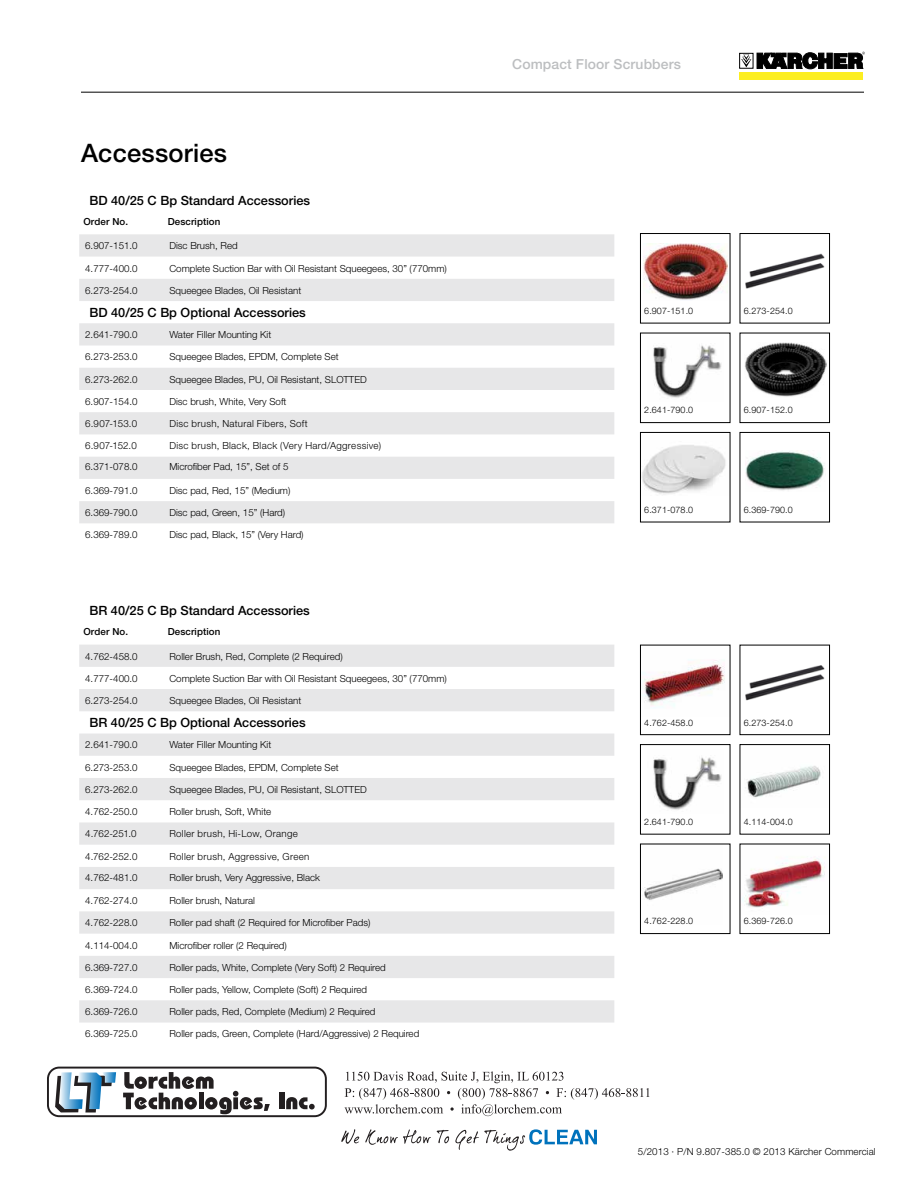
<style>
.page{position:relative;width:918px;height:1188px;background:#fff}
.page>*{position:absolute;margin:0;border:0;box-sizing:border-box;transform-origin:0 0}
.t1{font:500 25.5px "Helvetica Neue LT Pro";letter-spacing:.01em;color:#000}
.t2{font:500 13.8px "Helvetica Neue LT";letter-spacing:.01em;color:#bcbec0}
.t3{font:500 12.75px "Helvetica Neue LT Pro";color:#000}
.t4{font:300 9.75px "Helvetica Neue LT";color:#000}
.t5{font:300 9.75px "Helvetica Neue LT";letter-spacing:.03em;color:#000}
.t6{font:300 9.75px "Helvetica Neue LT Pro";letter-spacing:.01em;color:#000}
.t7{font:500 9.75px "Helvetica Neue LT Pro";letter-spacing:.01em;color:#000}
.t8{font:300 9px "Helvetica Neue LT Pro";letter-spacing:.01em;color:#000}
</style>
<div class="page">
<div style="left:739px;top:53px;width:14px;height:15px;border:1px solid #000"></div>
<div style="left:739px;top:72px;width:124px;height:8px;background:#fcee21"></div>
<svg style="left:741px;top:54px;width:10px;height:13px"></svg>
<svg style="left:757px;top:52px;width:108px;height:18px;background:#3d3d3d"></svg>
<hr style="left:81px;top:92px;width:783px;height:1px;background:#000">
<svg style="left:79px;top:234px;width:535px;height:289px;fill:#e7e7e8"></svg>
<svg style="left:79px;top:645px;width:535px;height:378px;fill:#e7e7e8"></svg>
<img style="left:643px;top:244px;width:84px;height:56px">
<div style="left:640px;top:233px;width:90px;height:90px;border:1px solid #000"></div>
<img style="left:642px;top:660px;width:83px;height:47px">
<div style="left:640px;top:645px;width:90px;height:90px;border:1px solid #000"></div>
<img style="left:745px;top:253px;width:80px;height:36px">
<div style="left:740px;top:233px;width:90px;height:90px;border:1px solid #000"></div>
<img style="left:745px;top:665px;width:80px;height:36px">
<div style="left:740px;top:645px;width:90px;height:90px;border:1px solid #000"></div>
<img style="left:653px;top:345px;width:69px;height:53px">
<div style="left:640px;top:333px;width:90px;height:90px;border:1px solid #000"></div>
<img style="left:653px;top:757px;width:69px;height:53px">
<img style="left:642px;top:445px;width:84px;height:50px">
<div style="left:640px;top:432px;width:90px;height:90px;border:1px solid #000"></div>
<img style="left:644px;top:868px;width:79px;height:32px">
<div style="left:640px;top:844px;width:90px;height:90px;border:1px solid #000"></div>
<img style="left:745px;top:342px;width:81px;height:55px">
<div style="left:740px;top:333px;width:90px;height:90px;border:1px solid #000"></div>
<img style="left:745px;top:766px;width:76px;height:32px">
<img style="left:746px;top:451px;width:79px;height:40px">
<div style="left:740px;top:432px;width:90px;height:90px;border:1px solid #000"></div>
<img style="left:742px;top:858px;width:83px;height:50px">
<div style="left:740px;top:844px;width:90px;height:90px;border:1px solid #000"></div>
<svg style="left:47px;top:1067px;width:280px;height:50px"></svg>
<svg style="left:345px;top:1071px;width:305px;height:45px"></svg>
<svg style="left:341px;top:1129px;width:18px;height:15px"></svg>
<svg style="left:365px;top:1129px;width:66px;height:16px"></svg>
<svg style="left:437px;top:1130px;width:12px;height:13px"></svg>
<svg style="left:455px;top:1129px;width:142px;height:22px"></svg>
<h1 class="t1" style="left:81px;top:137px;width:148px">Accessories</h1>
<h3 class="t3" style="left:89px;top:193px;width:222px">BD 40/25 C Bp Standard Accessories</h3>
<p class="t7" style="left:83px;top:216px;width:46px">Order No.</p>
<p class="t7" style="left:168px;top:216px;width:54px">Description</p>
<p class="t4" style="left:85px;top:240px;width:54px">6.907-151.0</p>
<p class="t4" style="left:169px;top:240px;width:70px">Disc Brush, Red</p>
<p class="t4" style="left:85px;top:262px;width:54px">4.777-400.0</p>
<p class="t4" style="left:169px;top:262px;width:279px">Complete Suction Bar with Oil Resistant Squeegees, 30” (770mm)</p>
<p class="t4" style="left:85px;top:284px;width:54px">6.273-254.0</p>
<p class="t4" style="left:169px;top:284px;width:133px">Squeegee Blades, Oil Resistant</p>
<h3 class="t3" style="left:89px;top:305px;width:218px">BD 40/25 C Bp Optional Accessories</h3>
<p class="t4" style="left:85px;top:329px;width:54px">2.641-790.0</p>
<p class="t4" style="left:169px;top:329px;width:103px">Water Filler Mounting Kit</p>
<p class="t4" style="left:85px;top:351px;width:54px">6.273-253.0</p>
<p class="t4" style="left:169px;top:351px;width:171px">Squeegee Blades, EPDM, Complete Set</p>
<p class="t4" style="left:85px;top:373px;width:54px">6.273-262.0</p>
<p class="t4" style="left:169px;top:373px;width:199px">Squeegee Blades, PU, Oil Resistant, SLOTTED</p>
<p class="t4" style="left:85px;top:395px;width:54px">6.907-154.0</p>
<p class="t4" style="left:169px;top:395px;width:119px">Disc brush, White, Very Soft</p>
<p class="t4" style="left:85px;top:418px;width:53px">6.907-153.0</p>
<p class="t5" style="left:169px;top:418px;width:140px">Disc brush, Natural Fibers, Soft</p>
<p class="t4" style="left:85px;top:440px;width:53px">6.907-152.0</p>
<p class="t5" style="left:169px;top:440px;width:213px">Disc brush, Black, Black (Very Hard/Aggressive)</p>
<p class="t4" style="left:85px;top:461px;width:54px">6.371-078.0</p>
<p class="t4" style="left:169px;top:461px;width:121px">Microfiber Pad, 15”, Set of 5</p>
<p class="t4" style="left:85px;top:484px;width:54px">6.369-791.0</p>
<p class="t4" style="left:169px;top:484px;width:122px">Disc pad, Red, 15” (Medium)</p>
<p class="t4" style="left:85px;top:507px;width:54px">6.369-790.0</p>
<p class="t4" style="left:169px;top:507px;width:117px">Disc pad, Green, 15” (Hard)</p>
<p class="t4" style="left:85px;top:529px;width:54px">6.369-789.0</p>
<p class="t4" style="left:169px;top:529px;width:136px">Disc pad, Black, 15” (Very Hard)</p>
<h3 class="t3" style="left:89px;top:603px;width:222px">BR 40/25 C Bp Standard Accessories</h3>
<p class="t7" style="left:83px;top:626px;width:46px">Order No.</p>
<p class="t7" style="left:168px;top:626px;width:54px">Description</p>
<p class="t4" style="left:85px;top:650px;width:54px">4.762-458.0</p>
<p class="t4" style="left:169px;top:650px;width:175px">Roller Brush, Red, Complete (2 Required)</p>
<p class="t4" style="left:85px;top:672px;width:54px">4.777-400.0</p>
<p class="t4" style="left:169px;top:672px;width:279px">Complete Suction Bar with Oil Resistant Squeegees, 30” (770mm)</p>
<p class="t4" style="left:85px;top:695px;width:54px">6.273-254.0</p>
<p class="t4" style="left:169px;top:695px;width:133px">Squeegee Blades, Oil Resistant</p>
<h3 class="t3" style="left:89px;top:715px;width:218px">BR 40/25 C Bp Optional Accessories</h3>
<p class="t4" style="left:85px;top:739px;width:54px">2.641-790.0</p>
<p class="t4" style="left:169px;top:739px;width:103px">Water Filler Mounting Kit</p>
<p class="t4" style="left:85px;top:761px;width:54px">6.273-253.0</p>
<p class="t4" style="left:169px;top:761px;width:171px">Squeegee Blades, EPDM, Complete Set</p>
<p class="t4" style="left:85px;top:784px;width:54px">6.273-262.0</p>
<p class="t4" style="left:169px;top:784px;width:199px">Squeegee Blades, PU, Oil Resistant, SLOTTED</p>
<p class="t4" style="left:85px;top:806px;width:54px">4.762-250.0</p>
<p class="t4" style="left:169px;top:806px;width:103px">Roller brush, Soft, White</p>
<p class="t4" style="left:85px;top:828px;width:53px">4.762-251.0</p>
<p class="t5" style="left:169px;top:828px;width:130px">Roller brush, Hi-Low, Orange</p>
<p class="t4" style="left:85px;top:850px;width:54px">4.762-252.0</p>
<p class="t5" style="left:169px;top:850px;width:142px">Roller brush, Aggressive, Green</p>
<p class="t4" style="left:85px;top:871px;width:54px">4.762-481.0</p>
<p class="t4" style="left:169px;top:871px;width:152px">Roller brush, Very Aggressive, Black</p>
<p class="t4" style="left:85px;top:895px;width:54px">4.762-274.0</p>
<p class="t4" style="left:169px;top:895px;width:87px">Roller brush, Natural</p>
<p class="t4" style="left:85px;top:917px;width:54px">4.762-228.0</p>
<p class="t4" style="left:169px;top:917px;width:203px">Roller pad shaft (2 Required for Microfiber Pads)</p>
<p class="t4" style="left:85px;top:939px;width:54px">4.114-004.0</p>
<p class="t4" style="left:169px;top:939px;width:119px">Microfiber roller (2 Required)</p>
<p class="t4" style="left:85px;top:961px;width:54px">6.369-727.0</p>
<p class="t4" style="left:169px;top:961px;width:218px">Roller pads, White, Complete (Very Soft) 2 Required</p>
<p class="t4" style="left:85px;top:984px;width:54px">6.369-724.0</p>
<p class="t4" style="left:169px;top:984px;width:199px">Roller pads, Yellow, Complete (Soft) 2 Required</p>
<p class="t4" style="left:85px;top:1006px;width:54px">6.369-726.0</p>
<p class="t4" style="left:169px;top:1006px;width:208px">Roller pads, Red, Complete (Medium) 2 Required</p>
<p class="t4" style="left:85px;top:1028px;width:54px">6.369-725.0</p>
<p class="t4" style="left:169px;top:1028px;width:251px">Roller pads, Green, Complete (Hard/Aggressive) 2 Required</p>
<h2 class="t2" style="left:512px;top:56px;width:170px">Compact Floor Scrubbers</h2>
<p class="t8" style="left:644px;top:305px;width:50px">6.907-151.0</p>
<p class="t8" style="left:744px;top:305px;width:50px">6.273-254.0</p>
<p class="t8" style="left:644px;top:405px;width:50px">2.641-790.0</p>
<p class="t8" style="left:744px;top:405px;width:50px">6.907-152.0</p>
<p class="t8" style="left:644px;top:504px;width:50px">6.371-078.0</p>
<p class="t8" style="left:744px;top:504px;width:50px">6.369-790.0</p>
<p class="t8" style="left:644px;top:717px;width:50px">4.762-458.0</p>
<p class="t8" style="left:744px;top:717px;width:50px">6.273-254.0</p>
<p class="t8" style="left:644px;top:816px;width:50px">2.641-790.0</p>
<p class="t8" style="left:744px;top:816px;width:50px">4.114-004.0</p>
<p class="t8" style="left:644px;top:916px;width:50px">4.762-228.0</p>
<p class="t8" style="left:744px;top:916px;width:50px">6.369-726.0</p>
<p class="t6" style="left:638px;top:1145px;width:239px">5/2013 · P/N 9.807-385.0 © 2013 Kärcher Commercial</p>
</div>
